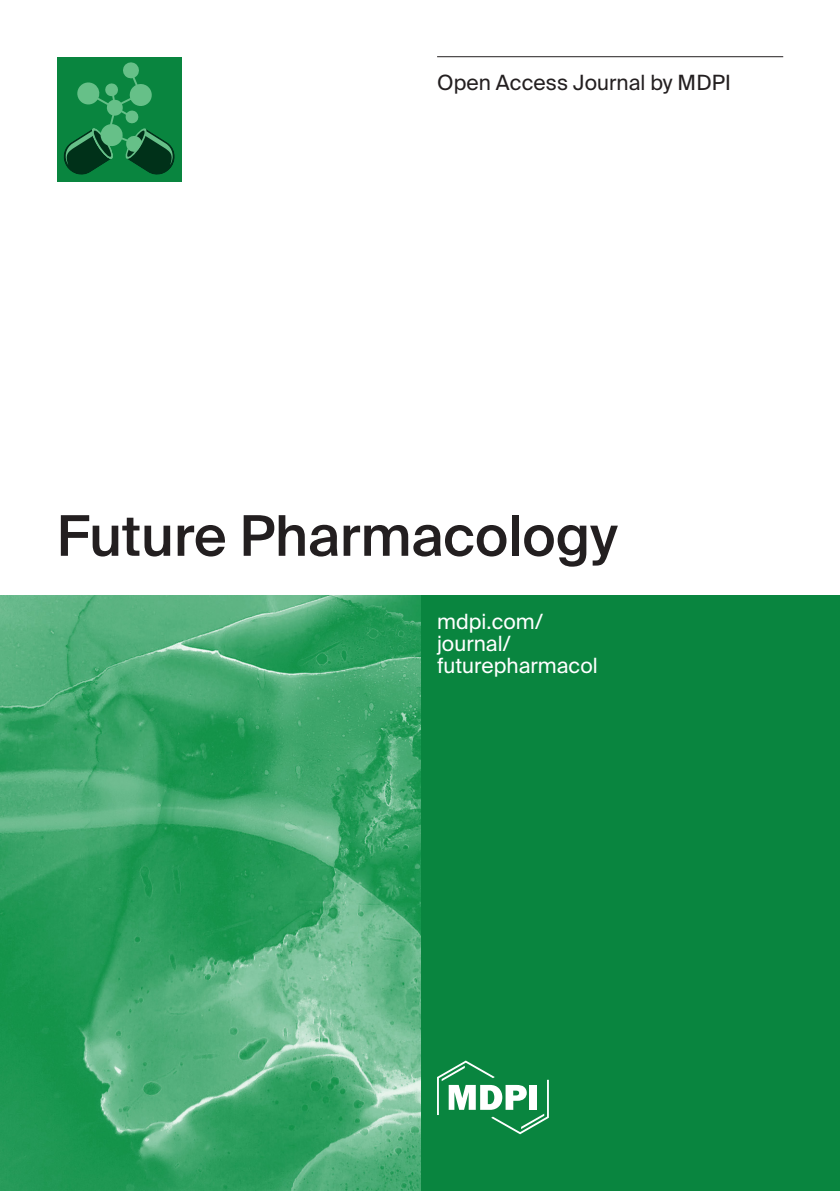
<style>
.page{position:relative;width:840px;height:1191px;background:#fff}
.page>*{position:absolute;margin:0;border:0;box-sizing:border-box;transform-origin:0 0}
.t1{font:500 56px "Suisse Intl";color:#231f20}
.Cover_Link{font:21px/22px "Suisse Intl";color:#fff}
.t2{font:21px "Suisse Intl";letter-spacing:.005em;color:#231f20}
</style>
<div class="page">
<div style="left:420px;top:595px;width:419px;height:596px;background:#09853f"></div>
<img style="left:1px;top:595px;width:419px;height:596px">
<div style="left:57px;top:57px;width:124px;height:124px;background:#09853f"></div>
<svg style="left:63px;top:62px;width:112px;height:113px"></svg>
<svg style="left:437px;top:1060px;width:111px;height:74px"></svg>
<hr style="left:437px;top:56px;width:345px;height:1px;background:#231f20">
<hr style="left:0;top:595px;width:1px;height:596px;background:#f0f3ef">
<p class="t2" style="left:437px;top:70px;width:295px">Open Access Journal by MDPI</p>
<p class="t1" style="left:57px;top:504px;width:562px">Future Pharmacology</p>
<p class="Cover_Link" style="left:437px;top:610px;width:162px">mdpi.com/ journal/ futurepharmacol</p>
</div>
